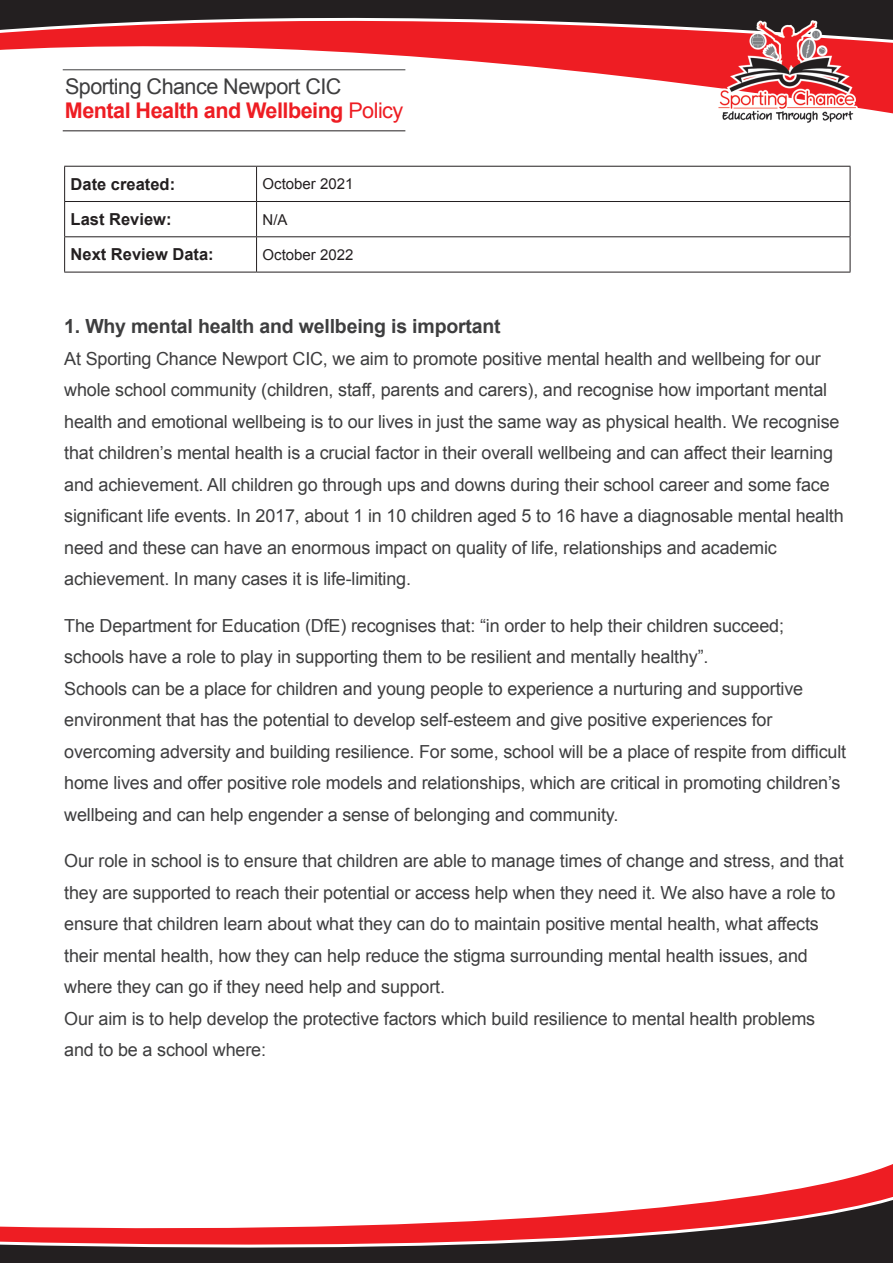
<style>
.page{position:relative;width:893px;height:1263px;background:#fff}
.page>*{position:absolute;margin:0;border:0;box-sizing:border-box;transform-origin:0 0}
.t1{font:700 21.6px "Arial";letter-spacing:-.025em;color:#ee1d23}
.t2{font:21.6px "Arial";letter-spacing:-.025em;color:#3e3e3f}
.t3{font:700 19.5px "Arial";letter-spacing:-.01em;color:#3e3e3f}
.t4{font:18px/31.5px "Arial";letter-spacing:-.01em;color:#3e3e3f}
.t5{font:700 16.5px "Arial";color:#231f20}
.t6{font:15px "Arial";color:#231f20}
.s1{font-weight:400}
</style>
<div class="page">
<div style="left:0;top:1257px;width:893px;height:6px;background:#231f20"></div>
<svg style="left:0;top:1164px;width:893px;height:93px"></svg>
<div style="left:0;top:0;width:893px;height:13px;background:#231f20"></div>
<svg style="left:0;top:13px;width:893px;height:101px"></svg>
<img style="left:715px;top:18px;width:145px;height:105px">
<hr style="left:64px;top:166px;width:193px;height:1px;background:#231f20">
<hr style="left:64px;top:167px;width:1px;height:34px;background:#231f20">
<hr style="left:257px;top:166px;width:593px;height:1px;background:#231f20">
<hr style="left:256px;top:167px;width:1px;height:34px;background:#231f20">
<hr style="left:850px;top:167px;width:1px;height:34px;background:#231f20">
<hr style="left:64px;top:201px;width:193px;height:1px;background:#231f20">
<hr style="left:64px;top:202px;width:1px;height:34px;background:#231f20">
<hr style="left:257px;top:201px;width:593px;height:1px;background:#231f20">
<hr style="left:256px;top:202px;width:1px;height:34px;background:#231f20">
<hr style="left:850px;top:202px;width:1px;height:34px;background:#231f20">
<hr style="left:64px;top:237px;width:1px;height:35px;background:#231f20">
<hr style="left:256px;top:237px;width:1px;height:35px;background:#231f20">
<hr style="left:850px;top:237px;width:1px;height:35px;background:#231f20">
<hr style="left:64px;top:272px;width:193px;height:1px;background:#231f20">
<hr style="left:257px;top:272px;width:593px;height:1px;background:#231f20">
<hr style="left:64px;top:236px;width:193px;height:1px;background:#231f20">
<hr style="left:257px;top:236px;width:593px;height:1px;background:#231f20">
<hr style="left:63px;top:69px;width:342px;height:1px;background:#3e3e3f">
<hr style="left:63px;top:130px;width:342px;height:1px;background:#231f20">
<p class="t2" style="left:65px;top:72px;width:278px">Sporting Chance Newport CIC</p>
<p class="t1" style="left:65px;top:96px;width:340px">Mental Health and Wellbeing <span class="s1">Policy</span></p>
<p class="t5" style="left:71px;top:173px;width:106px">Date created:</p>
<p class="t6" style="left:263px;top:174px;width:92px">October 2021</p>
<p class="t5" style="left:71px;top:208px;width:102px">Last Review:</p>
<p class="t6" style="left:263px;top:210px;width:27px">N/A</p>
<p class="t5" style="left:71px;top:244px;width:145px">Next Review Data:</p>
<p class="t6" style="left:263px;top:245px;width:92px">October 2022</p>
<p class="t3" style="left:64px;top:313px;width:438px">1. Why mental health and wellbeing is important</p>
<p class="t4" style="left:64px;top:343px;width:781px">At Sporting Chance Newport CIC, we aim to promote positive mental health and wellbeing for our whole school community (children, staff, parents and carers), and recognise how important mental health and emotional wellbeing is to our lives in just the same way as physical health. We recognise that children’s mental health is a crucial factor in their overall wellbeing and can affect their learning and achievement. All children go through ups and downs during their school career and some face significant life events. In 2017, about 1 in 10 children aged 5 to 16 have a diagnosable mental health need and these can have an enormous impact on quality of life, relationships and academic</p>
<p class="t4" style="left:64px;top:563px;width:348px">achievement. In many cases it is life-limiting.</p>
<p class="t4" style="left:64px;top:610px;width:721px">The Department for Education (DfE) recognises that: “in order to help their children succeed;</p>
<p class="t4" style="left:64px;top:641px;width:646px">schools have a role to play in supporting them to be resilient and mentally healthy”.</p>
<p class="t4" style="left:64px;top:673px;width:740px">Schools can be a place for children and young people to experience a nurturing and supportive</p>
<p class="t4" style="left:64px;top:704px;width:710px">environment that has the potential to develop self-esteem and give positive experiences for</p>
<p class="t4" style="left:64px;top:736px;width:783px">overcoming adversity and building resilience. For some, school will be a place of respite from difficult home lives and offer positive role models and relationships, which are critical in promoting children’s wellbeing and can help engender a sense of belonging and community.</p>
<p class="t4" style="left:64px;top:845px;width:781px">Our role in school is to ensure that children are able to manage times of change and stress, and that they are supported to reach their potential or access help when they need it. We also have a role to ensure that children learn about what they can do to maintain positive mental health, what affects their mental health, how they can help reduce the stigma surrounding mental health issues, and where they can go if they need help and support.</p>
<p class="t4" style="left:64px;top:1003px;width:752px">Our aim is to help develop the protective factors which build resilience to mental health problems</p>
<p class="t4" style="left:64px;top:1034px;width:203px">and to be a school where:</p>
</div>
